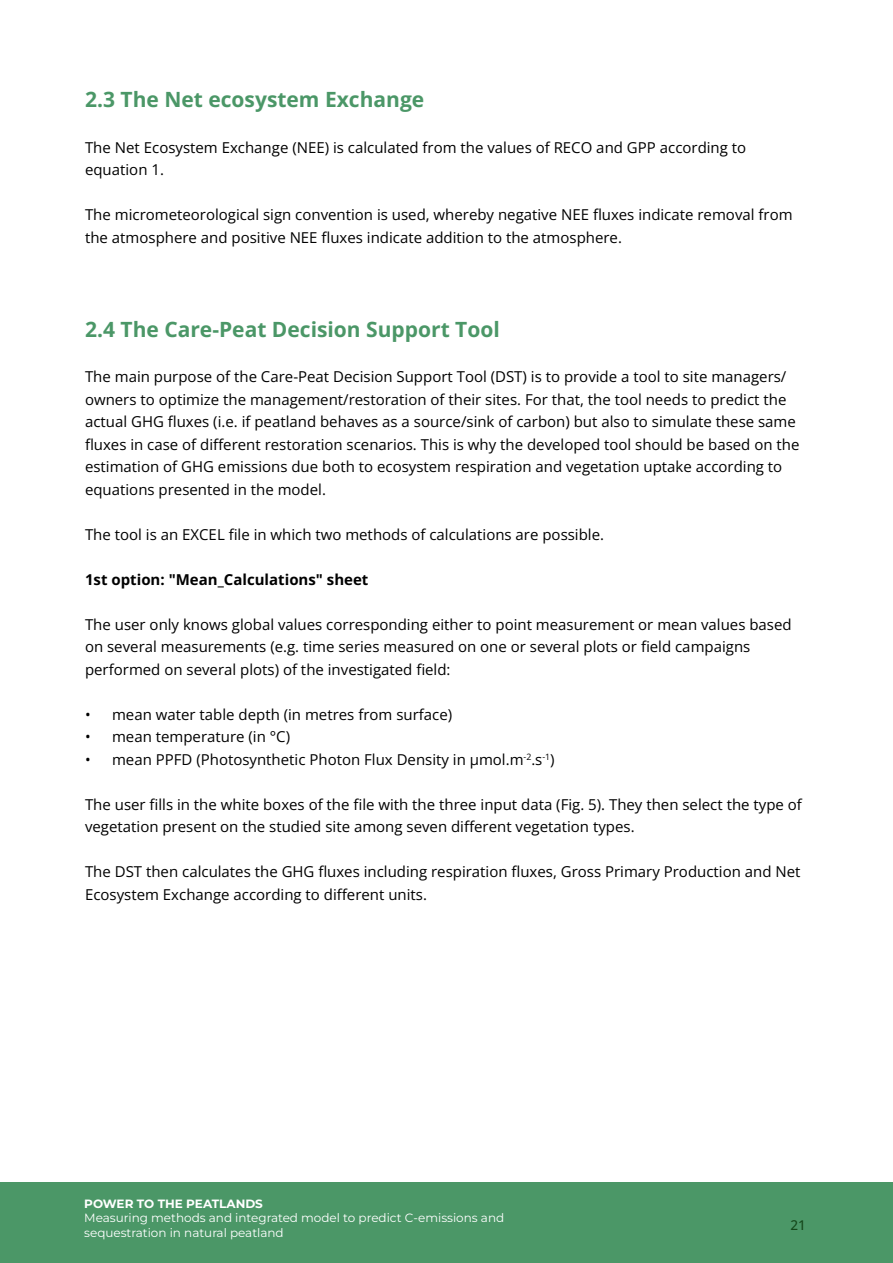
<style>
.page{position:relative;width:893px;height:1263px;background:#fff}
.page>*{position:absolute;margin:0;border:0;box-sizing:border-box;transform-origin:0 0}
.t1{font:700 21px "Open Sans";color:#4b9767}
.t2{font:15px/22.5px "Open Sans";color:#000}
.t3{font:700 15px "Open Sans";color:#000}
.t4{font:500 13.5px "Open Sans";color:#15481b}
.t5{font:12px/14.4px "Montserrat";color:#fff}
.t6{font:700 12px "Montserrat";color:#fff}
</style>
<div class="page">
<div style="left:0;top:1182px;width:893px;height:81px;background:#4b9767"></div>
<h1 class="t1" style="left:85px;top:85px;width:341px">2.3 The Net ecosystem Exchange</h1>
<p class="t2" style="left:85px;top:135px;width:663px">The Net Ecosystem Exchange (NEE) is calculated from the values of RECO and GPP according to equation 1.</p>
<p class="t2" style="left:85px;top:203px;width:709px">The micrometeorological sign convention is used, whereby negative NEE fluxes indicate removal from the atmosphere and positive NEE fluxes indicate addition to the atmosphere.</p>
<h1 class="t1" style="left:85px;top:315px;width:416px">2.4 The Care-Peat Decision Support Tool</h1>
<p class="t2" style="left:85px;top:365px;width:716px">The main purpose of the Care-Peat Decision Support Tool (DST) is to provide a tool to site managers/ owners to optimize the management/restoration of their sites. For that, the tool needs to predict the actual GHG fluxes (i.e. if peatland behaves as a source/sink of carbon) but also to simulate these same fluxes in case of different restoration scenarios. This is why the developed tool should be based on the estimation of GHG emissions due both to ecosystem respiration and vegetation uptake according to equations presented in the model.</p>
<p class="t2" style="left:85px;top:522px;width:521px">The tool is an EXCEL file in which two methods of calculations are possible.</p>
<p class="t3" style="left:85px;top:568px;width:285px">1st option: "Mean_Calculations" sheet</p>
<p class="t2" style="left:85px;top:612px;width:708px">The user only knows global values corresponding either to point measurement or mean values based on several measurements (e.g. time series measured on one or several plots or field campaigns performed on several plots) of the investigated field:</p>
<p class="t2" style="left:85px;top:702px;width:369px">• mean water table depth (in metres from surface)</p>
<p class="t2" style="left:85px;top:725px;width:207px">• mean temperature (in °C)</p>
<p class="t2" style="left:85px;top:747px;width:471px">• mean PPFD (Photosynthetic Photon Flux Density in µmol.m<sup>-2</sup>.s<sup>-1</sup>)</p>
<p class="t2" style="left:85px;top:792px;width:718px">The user fills in the white boxes of the file with the three input data (Fig. 5). They then select the type of vegetation present on the studied site among seven different vegetation types.</p>
<p class="t2" style="left:85px;top:860px;width:717px">The DST then calculates the GHG fluxes including respiration fluxes, Gross Primary Production and Net<br>Ecosystem Exchange according to different units.</p>
<p class="t6" style="left:84px;top:1196px;width:180px">POWER TO THE PEATLANDS</p>
<p class="t5" style="left:84px;top:1211px;width:422px">Measuring methods and integrated model to predict C-emissions and sequestration in natural peatland</p>
<p class="t4" style="left:791px;top:1215px;width:17px">21</p>
</div>
